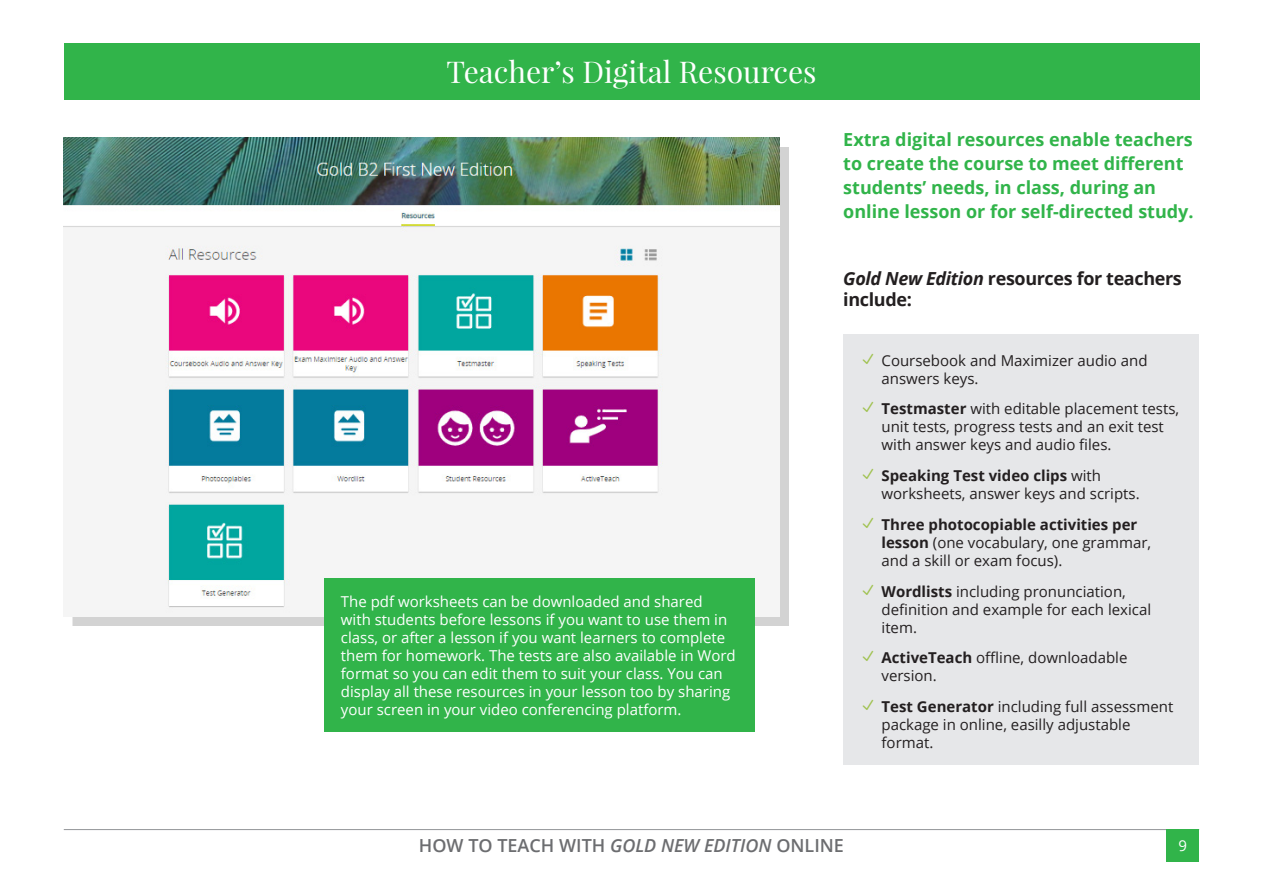
<style>
.page{position:relative;width:1263px;height:893px;background:#fff}
.page>*{position:absolute;margin:0;border:0;box-sizing:border-box;transform-origin:0 0}
.t1{font:30px "Playfair Display";color:#fff}
.Tekst_sekcji{font:700 18px/24px "Open Sans";color:#31b44a}
.t2{font:700 18px/21.6px "Open Sans";letter-spacing:-.02em;color:#231f20}
.t3{font:600 18px "Open Sans";color:#6c6d70}
.t4{font:15px/18px "Open Sans";color:#231f20}
.t5{font:15px/18px "Open Sans";color:#fff}
.s1{font-style:italic}
.s2{font-family:"etmodules";color:#a0c250}
.s3{font-weight:700}
</style>
<div class="page">
<hr style="left:64px;top:829px;width:1135px;height:1px;background:#939598">
<div style="left:64px;top:43px;width:1135px;height:56px;background:#31b44a"></div>
<img style="left:64px;top:138px;width:716px;height:479px">
<div style="left:843px;top:335px;width:356px;height:430px;background:#e6e7e9"></div>
<div style="left:324px;top:578px;width:430px;height:154px;background:#31b44a"></div>
<div style="left:1167px;top:829px;width:32px;height:33px;background:#31b44a"></div>
<p class="t1" style="left:446px;top:53px;width:372px">Teacher’s Digital Resources</p>
<p class="t5" style="left:341px;top:592px;width:396px">The pdf worksheets can be downloaded and shared with students before lessons if you want to use them in class, or after a lesson if you want learners to complete them for homework. The tests are also available in Word format so you can edit them to suit your class. You can display all these resources in your lesson too by sharing your screen in your video conferencing platform.</p>
<p class="Tekst_sekcji" style="left:843px;top:127px;width:352px">Extra digital resources enable teachers to create the course to meet different students’ needs, in class, during an online lesson or for self-directed study.</p>
<p class="t2" style="left:843px;top:267px;width:340px"><span class="s1">Gold New Edition</span> resources for teachers include:</p>
<p class="t4" style="left:881px;top:351px;width:268px;text-indent:-21px"><span class="s2">N</span> Coursebook and Maximizer audio and answers keys.</p>
<p class="t4" style="left:881px;top:400px;width:299px;text-indent:-21px"><span class="s2">N</span> <span class="s3">Testmaster</span> with editable placement tests, unit tests, progress tests and an exit test with answer keys and audio files.</p>
<p class="t4" style="left:881px;top:466px;width:260px;text-indent:-21px"><span class="s2">N</span> <span class="s3">Speaking Test video clips</span> with worksheets, answer keys and scripts.</p>
<p class="t4" style="left:881px;top:515px;width:271px;text-indent:-21px"><span class="s2">N</span> <span class="s3">Three photocopiable activities per lesson</span> (one vocabulary, one grammar, and a skill or exam focus).</p>
<p class="t4" style="left:881px;top:582px;width:271px;text-indent:-21px"><span class="s2">N</span> <span class="s3">Wordlists</span> including pronunciation, definition and example for each lexical item.</p>
<p class="t4" style="left:881px;top:649px;width:247px;text-indent:-21px"><span class="s2">N</span> <span class="s3">ActiveTeach</span> offline, downloadable version.</p>
<p class="t4" style="left:881px;top:697px;width:293px;text-indent:-21px"><span class="s2">N</span> <span class="s3">Test Generator</span> including full assessment package in online, easilly adjustable format.</p>
<p class="t3" style="left:419px;top:833px;width:427px">HOW TO TEACH WITH <span class="s1">GOLD NEW EDITION</span> ONLINE</p>
<p class="t5" style="left:1179px;top:836px;width:10px">9</p>
</div>
